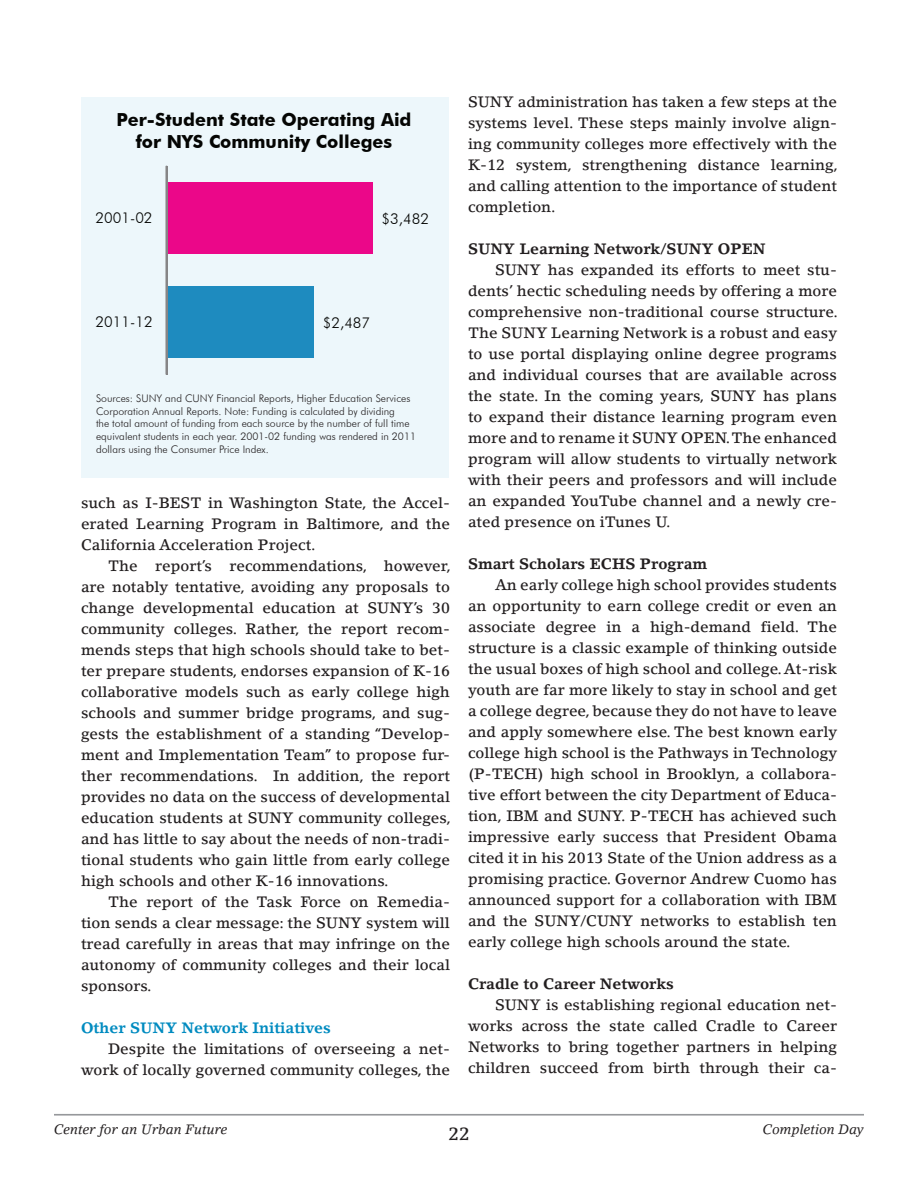
<style>
.page{position:relative;width:918px;height:1188px;background:#fff}
.page>*{position:absolute;margin:0;border:0;box-sizing:border-box;transform-origin:0 0}
.t1{font:700 18px/21.6px "Futura BT";color:#040503;text-align:center}
.t2{font:500 18px "Lino Letter";color:#231f20}
.t3{font:500 15px/21px "Lino Letter";color:#231f20;text-align:justify}
.t4{font:700 15px "Lino Letter";color:#231f20}
.t5{font:700 15px "Lino Letter";color:#008bc0}
.t6{font:300 15px "Futura BT";color:#040503}
.t7{font:italic 13.5px "Lino Letter";color:#231f20}
.t8{font:300 10.5px/12.6px "Futura BT";color:#231f20}
</style>
<div class="page">
<div style="left:81px;top:97px;width:367px;height:380px;background:#edf7fb"></div>
<div style="left:167px;top:286px;width:147px;height:72px;background:#1e8bbf"></div>
<div style="left:167px;top:182px;width:206px;height:72px;background:#eb0789"></div>
<div style="left:166px;top:166px;width:1px;height:208px;border:1px solid #868586"></div>
<hr style="left:54px;top:1114px;width:810px;height:1px;background:#939598">
<hr style="left:54px;top:1115px;width:810px;height:1px;background:#939598">
<p class="t1" style="left:116px;top:109px;width:297px">Per-Student State Operating Aid for NYS Community Colleges</p>
<p class="t6" style="left:96px;top:209px;width:58px">2001-02</p>
<p class="t6" style="left:96px;top:313px;width:58px">2011-12</p>
<p class="t6" style="left:382px;top:209px;width:49px">$3,482</p>
<p class="t6" style="left:323px;top:313px;width:49px">$2,487</p>
<p class="t8" style="left:96px;top:392px;width:322px">Sources: SUNY and CUNY Financial Reports, Higher Education Services Corporation Annual Reports. Note: Funding is calculated by dividing<br>the total amount of funding from each source by the number of full time equivalent students in each year. 2001-02 funding was rendered in 2011 dollars using the Consumer Price Index.</p>
<p class="t3" style="left:81px;top:493px;width:370px">such as I-BEST in Washington State, the Accel&shy;erated Learning Program in Baltimore, and the California Acceleration Project.</p>
<p class="t3" style="left:81px;top:556px;width:371px;text-indent:27px">The report’s recommendations, however, are notably tentative, avoiding any proposals to change developmental education at SUNY’s 30 community colleges. Rather, the report recom&shy;mends steps that high schools should take to bet&shy;ter prepare students, endorses expansion of K-16 collaborative models such as early college high schools and summer bridge programs, and sug&shy;gests the establishment of a standing “Develop&shy;ment and Implementation Team” to propose fur&shy;ther recommendations. In addition, the report provides no data on the success of developmental education students at SUNY community colleges, and has little to say about the needs of non-tradi&shy;tional students who gain little from early college high schools and other K-16 innovations.</p>
<p class="t3" style="left:81px;top:892px;width:371px;text-indent:27px">The report of the Task Force on Remedia&shy;tion sends a clear message: the SUNY system will tread carefully in areas that may infringe on the autonomy of community colleges and their local sponsors.</p>
<p class="t5" style="left:81px;top:1019px;width:251px">Other SUNY Network Initiatives</p>
<p class="t3" style="left:81px;top:1039px;width:370px;text-align:right">Despite the limitations of overseeing a net&shy;work of locally governed community colleges, the</p>
<p class="t3" style="left:468px;top:91px;width:371px">SUNY administration has taken a few steps at the systems level. These steps mainly involve align&shy;ing community colleges more effectively with the K-12 system, strengthening distance learning, and calling attention to the importance of student completion.</p>
<p class="t4" style="left:468px;top:239px;width:299px">SUNY Learning Network/SUNY OPEN</p>
<p class="t3" style="left:468px;top:259px;width:371px;text-indent:27px">SUNY has expanded its efforts to meet stu&shy;dents’ hectic scheduling needs by offering a more comprehensive non-traditional course structure.<br>The SUNY Learning Network is a robust and easy to use portal displaying online degree programs and individual courses that are available across the state. In the coming years, SUNY has plans to expand their distance learning program even more and to rename it SUNY OPEN. The enhanced program will allow students to virtually network with their peers and professors and will include an expanded YouTube channel and a newly cre&shy;ated presence on iTunes U.</p>
<p class="t4" style="left:468px;top:554px;width:241px">Smart Scholars ECHS Program</p>
<p class="t3" style="left:468px;top:574px;width:371px;text-indent:27px">An early college high school provides students an opportunity to earn college credit or even an associate degree in a high-demand field. The structure is a classic example of thinking outside the usual boxes of high school and college. At-risk youth are far more likely to stay in school and get a college degree, because they do not have to leave and apply somewhere else. The best known early college high school is the Pathways in Technology (P-TECH) high school in Brooklyn, a collabora&shy;tive effort between the city Department of Educa&shy;tion, IBM and SUNY. P-TECH has achieved such impressive early success that President Obama cited it in his 2013 State of the Union address as a promising practice. Governor Andrew Cuomo has announced support for a collaboration with IBM and the SUNY/CUNY networks to establish ten early college high schools around the state.</p>
<p class="t4" style="left:468px;top:974px;width:207px">Cradle to Career Networks</p>
<p class="t3" style="left:468px;top:994px;width:371px;text-indent:27px">SUNY is establishing regional education net&shy;works across the state called Cradle to Career Networks to bring together partners in helping children succeed from birth through their ca-</p>
<p class="t7" style="left:54px;top:1121px;width:175px">Center for an Urban Future</p>
<p class="t7" style="left:763px;top:1121px;width:103px">Completion Day</p>
<p class="t2" style="left:448px;top:1123px;width:23px">22</p>
</div>
